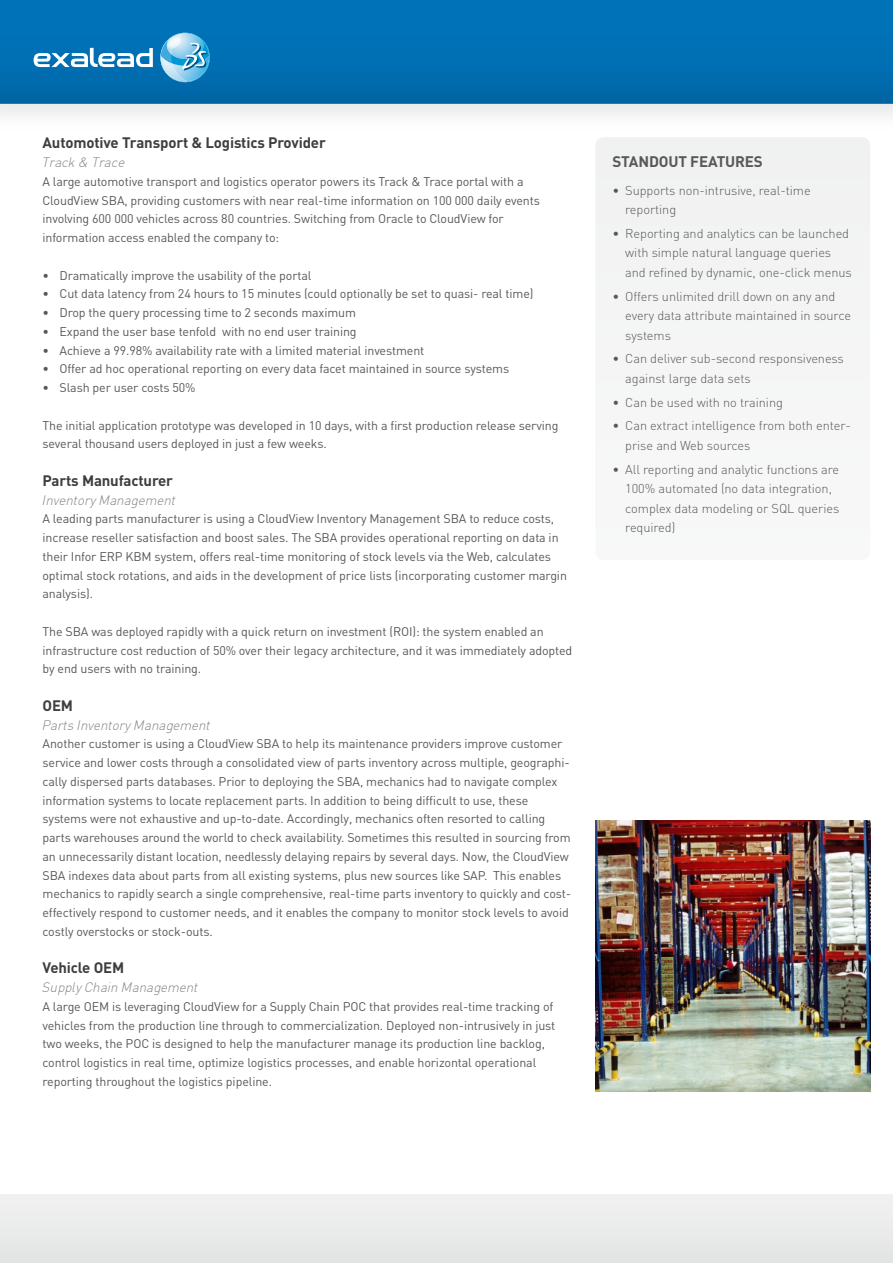
<style>
.page{position:relative;width:893px;height:1263px;background:#fff}
.page>*{position:absolute;margin:0;border:0;box-sizing:border-box;transform-origin:0 0}
.t1{font:700 15.15px "DIN";letter-spacing:-.01em;color:#58585a}
.t2{font:700 15px "DIN";letter-spacing:-.01em;color:#3e3d40}
.t3{font:italic 13.5px "DIN Light";letter-spacing:-.01em;color:#87888a}
.t4{font:300 12.75px/19.5px "DIN";letter-spacing:-.005em;color:#58585a}
.t5{font:12.45px/18.8px "DIN";letter-spacing:-.01em;color:#58585a}
</style>
<div class="page">
<div style="left:0;top:1195px;width:893px;height:68px;background:#ebebec"></div>
<svg style="left:0;top:0;width:892px;height:104px;background:#006eb1"></svg>
<svg style="left:160px;top:33px;width:50px;height:49px;background:#6ab4db"></svg>
<svg style="left:34px;top:48px;width:119px;height:19px"></svg>
<img style="left:892px;top:104px;width:1px;height:19px">
<svg style="left:892px;top:0;width:1px;height:104px"></svg>
<img style="left:595px;top:821px;width:275px;height:270px">
<div style="left:596px;top:137px;width:274px;height:203px;background:#f2f3f3"></div>
<p class="t2" style="left:43px;top:133px;width:285px">Automotive Transport &amp; Logistics Provider</p>
<p class="t3" style="left:43px;top:154px;width:84px">Track &amp; Trace</p>
<p class="t5" style="left:43px;top:172px;width:499px">A large automotive transport and logistics operator powers its Track &amp; Trace portal with a CloudView SBA, providing customers with near real-time information on 100 000 daily events involving 600 000 vehicles across 80 countries. Switching from Oracle to CloudView for information access enabled the company to:</p>
<p class="t5" style="left:43px;top:265px;width:271px">• Dramatically improve the usability of the portal</p>
<p class="t5" style="left:43px;top:284px;width:492px">• Cut data latency from 24 hours to 15 minutes (could optionally be set to quasi- real time)</p>
<p class="t5" style="left:43px;top:303px;width:315px">• Drop the query processing time to 2 seconds maximum</p>
<p class="t5" style="left:43px;top:322px;width:316px">• Expand the user base tenfold with no end user training</p>
<p class="t5" style="left:43px;top:340px;width:383px">• Achieve a 99.98% availability rate with a limited material investment</p>
<p class="t5" style="left:43px;top:359px;width:468px">• Offer ad hoc operational reporting on every data facet maintained in source systems</p>
<p class="t5" style="left:43px;top:378px;width:155px">• Slash per user costs 50%</p>
<p class="t5" style="left:43px;top:415px;width:517px">The initial application prototype was developed in 10 days, with a first production release serving several thousand users deployed in just a few weeks.</p>
<p class="t2" style="left:43px;top:470px;width:132px">Parts Manufacturer</p>
<p class="t3" style="left:43px;top:491px;width:135px">Inventory Management</p>
<p class="t5" style="left:43px;top:509px;width:526px">A leading parts manufacturer is using a CloudView Inventory Management SBA to reduce costs, increase reseller satisfaction and boost sales. The SBA provides operational reporting on data in their Infor ERP KBM system, offers real-time monitoring of stock levels via the Web, calculates optimal stock rotations, and aids in the development of price lists (incorporating customer margin analysis).</p>
<p class="t5" style="left:43px;top:622px;width:531px">The SBA was deployed rapidly with a quick return on investment (ROI): the system enabled an infrastructure cost reduction of 50% over their legacy architecture, and it was immediately adopted by end users with no training.</p>
<p class="t2" style="left:43px;top:695px;width:32px">OE M</p>
<p class="t3" style="left:43px;top:716px;width:170px">Parts Inventory Management</p>
<p class="t5" style="left:43px;top:734px;width:530px">Another customer is using a CloudView SBA to help its maintenance providers improve customer service and lower costs through a consolidated view of parts inventory across multiple, geographi&shy;cally dispersed parts databases. Prior to deploying the SBA, mechanics had to navigate complex information systems to locate replacement parts. In addition to being difficult to use, these systems were not exhaustive and up-to-date. Accordingly, mechanics often resorted to calling parts warehouses around the world to check availability. Sometimes this resulted in sourcing from an unnecessarily distant location, needlessly delaying repairs by several days. Now, the CloudView SBA indexes data about parts from all existing systems, plus new sources like SAP. This enables mechanics to rapidly search a single comprehensive, real-time parts inventory to quickly and cost&shy;effectively respond to customer needs, and it enables the company to monitor stock levels to avoid costly overstocks or stock-outs.</p>
<p class="t2" style="left:43px;top:958px;width:83px">Vehicle OEM</p>
<p class="t3" style="left:43px;top:979px;width:157px">Supply Chain Management</p>
<p class="t5" style="left:43px;top:997px;width:514px">A large OEM is leveraging CloudView for a Supply Chain POC that provides real-time tracking of vehicles from the production line through to commercialization. Deployed non-intrusively in just two weeks, the POC is designed to help the manufacturer manage its production line backlog, control logistics in real time, optimize logistics processes, and enable horizontal operational reporting throughout the logistics pipeline.</p>
<p class="t1" style="left:612px;top:151px;width:151px">Standout Features</p>
<p class="t4" style="left:625px;top:180px;width:187px;text-indent:-13px">• Supports non-intrusive, real-time reporting</p>
<p class="t4" style="left:625px;top:223px;width:228px;text-indent:-13px">• Reporting and analytics can be launched with simple natural language queries and refined by dynamic, one-click menus</p>
<p class="t4" style="left:625px;top:286px;width:227px;text-indent:-13px">• Offers unlimited drill down on any and every data attribute maintained in source systems</p>
<p class="t4" style="left:625px;top:349px;width:220px;text-indent:-13px">• Can deliver sub-second responsiveness against large data sets</p>
<p class="t4" style="left:612px;top:392px;width:172px">• Can be used with no training</p>
<p class="t4" style="left:625px;top:416px;width:227px;text-indent:-13px">• Can extract intelligence from both enter&shy;prise and Web sources</p>
<p class="t4" style="left:625px;top:459px;width:216px;text-indent:-13px">• All reporting and analytic functions are<br>100% automated (no data integration, complex data modeling or SQL queries required)</p>
</div>
